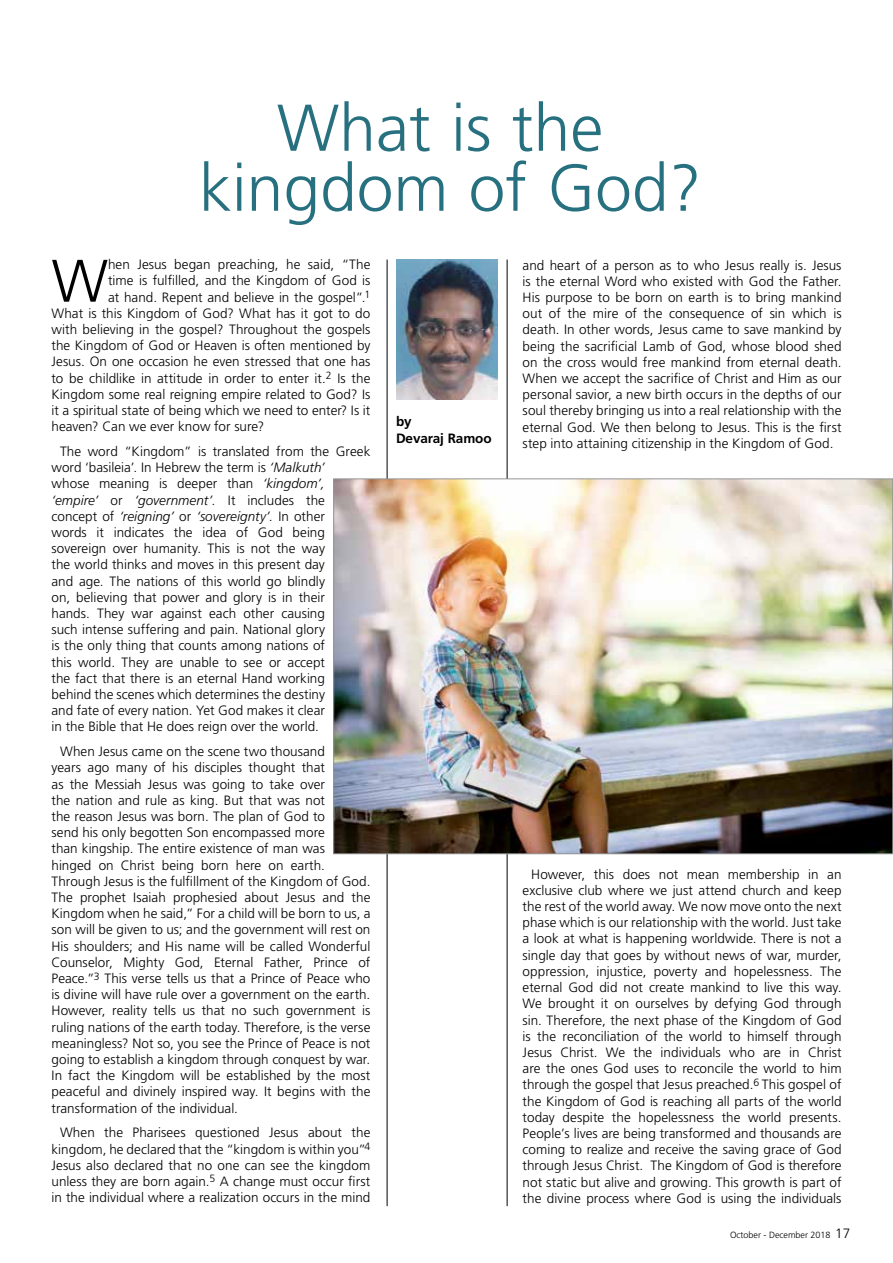
<style>
.page{position:relative;width:893px;height:1263px;background:#fff}
.page>*{position:absolute;margin:0;border:0;box-sizing:border-box;transform-origin:0 0}
.t1{font:300 66px/60px "Frutiger LT Std";color:#27707f;text-align:center}
.t2{font:300 59.85px "Frutiger LT Std";color:#000}
.t3{font:300 13.5px/16.2px "Frutiger LT Std";letter-spacing:.005em;color:#000;text-align:justify}
.t4{font:700 13.5px/16.5px "Frutiger LT Std";letter-spacing:-.01em;color:#000}
.t5{font:300 9px "Frutiger LT Std";color:#000}
.s1{font-style:italic}
.s2{font-size:13.5px}
</style>
<div class="page">
<hr style="left:387px;top:260px;width:1px;height:946px;background:#000">
<hr style="left:507px;top:260px;width:1px;height:946px;background:#000">
<img style="left:335px;top:481px;width:556px;height:371px">
<img style="left:396px;top:260px;width:102px;height:140px">
<h1 class="t1" style="left:199px;top:99px;width:504px">What is the kingdom of God?</h1>
<h2 class="t2" style="left:52px;top:247px;width:58px">W</h2>
<p class="t3" style="left:108px;top:257px;width:264px">hen Jesus began preaching, he said, “The</p>
<p class="t3" style="left:108px;top:273px;width:264px">time is fulfilled, and the Kingdom of God is</p>
<p class="t3" style="left:108px;top:289px;width:264px">at hand. Repent and believe in the gospel”.<sup>1</sup></p>
<p class="t3" style="left:52px;top:305px;width:320px">What is this Kingdom of God? What has it got to do</p>
<p class="t3" style="left:52px;top:321px;width:320px">with believing in the gospel? Throughout the gospels</p>
<p class="t3" style="left:52px;top:338px;width:320px">the Kingdom of God or Heaven is often mentioned by</p>
<p class="t3" style="left:52px;top:354px;width:320px">Jesus. On one occasion he even stressed that one has</p>
<p class="t3" style="left:52px;top:370px;width:320px">to be childlike in attitude in order to enter it.<sup>2</sup> Is the</p>
<p class="t3" style="left:52px;top:386px;width:320px">Kingdom some real reigning empire related to God? Is</p>
<p class="t3" style="left:52px;top:402px;width:320px">it a spiritual state of being which we need to enter? Is it</p>
<p class="t3" style="left:52px;top:419px;width:214px">heaven? Can we ever know for sure?</p>
<p class="t3" style="left:52px;top:443px;width:320px;text-align:left;text-indent:9px">The word “Kingdom” is translated from the Greek word ‘basileia’. In Hebrew the term is <span class="s1">‘Malkuth’<br></span>whose meaning is deeper than <span class="s1">‘kingdom’, ‘empire’</span> or <span class="s1">‘government’.</span> It includes the concept of <span class="s1">‘reigning’</span> or <span class="s1">‘sovereignty’.</span> In other<br>words it indicates the idea of God being sovereign over humanity. This is not the way<br>the world thinks and moves in this present day<br>and age. The nations of this world go blindly<br>on, believing that power and glory is in their<br>hands. They war against each other causing<br>such intense suffering and pain. National glory<br>is the only thing that counts among nations of<br>this world. They are unable to see or accept<br>the fact that there is an eternal Hand working<br>behind the scenes which determines the destiny<br>and fate of every nation. Yet God makes it clear<br>in the Bible that He does reign over the world.</p>
<p class="t3" style="left:52px;top:743px;width:320px;text-align:left;text-indent:9px">When Jesus came on the scene two thousand<br>years ago many of his disciples thought that<br>as the Messiah Jesus was going to take over<br>the nation and rule as king. But that was not<br>the reason Jesus was born. The plan of God to<br>send his only begotten Son encompassed more<br>than kingship. The entire existence of man was<br>hinged on Christ being born here on earth.<br>Through Jesus is the fulfillment of the Kingdom of God.<br>The prophet Isaiah prophesied about Jesus and the Kingdom when he said,” For a child will be born to us, a son will be given to us; and the government will rest on His shoulders; and His name will be called Wonderful Counselor, Mighty God, Eternal Father, Prince of Peace.”<sup>3</sup> This verse tells us that a Prince of Peace who is divine will have rule over a government on the earth.<br>However, reality tells us that no such government is ruling nations of the earth today. Therefore, is the verse meaningless? Not so, you see the Prince of Peace is not going to establish a kingdom through conquest by war.<br>In fact the Kingdom will be established by the most peaceful and divinely inspired way. It begins with the transformation of the individual.</p>
<p class="t3" style="left:52px;top:1125px;width:320px;text-indent:9px">When the Pharisees questioned Jesus about the kingdom, he declared that the “kingdom is within you”<sup>4<br></sup>Jesus also declared that no one can see the kingdom unless they are born again.<sup>5</sup> A change must occur first in the individual where a realization occurs in the mind</p>
<p class="t4" style="left:396px;top:413px;width:97px">by<br>Devaraj Ramoo</p>
<p class="t3" style="left:523px;top:257px;width:320px">and heart of a person as to who Jesus really is. Jesus is the eternal Word who existed with God the Father.<br>His purpose to be born on earth is to bring mankind out of the mire of the consequence of sin which is death. In other words, Jesus came to save mankind by being the sacrificial Lamb of God, whose blood shed on the cross would free mankind from eternal death.<br>When we accept the sacrifice of Christ and Him as our personal savior, a new birth occurs in the depths of our soul thereby bringing us into a real relationship with the eternal God. We then belong to Jesus. This is the first step into attaining citizenship in the Kingdom of God.</p>
<p class="t3" style="left:523px;top:866px;width:320px;text-indent:9px">However, this does not mean membership in an exclusive club where we just attend church and keep the rest of the world away. We now move onto the next phase which is our relationship with the world. Just take a look at what is happening worldwide. There is not a single day that goes by without news of war, murder, oppression, injustice, poverty and hopelessness. The eternal God did not create mankind to live this way.<br>We brought it on ourselves by defying God through sin. Therefore, the next phase of the Kingdom of God is the reconciliation of the world to himself through Jesus Christ. We the individuals who are in Christ are the ones God uses to reconcile the world to him through the gospel that Jesus preached.<sup>6</sup> This gospel of the Kingdom of God is reaching all parts of the world today despite the hopelessness the world presents.<br>People’s lives are being transformed and thousands are coming to realize and receive the saving grace of God through Jesus Christ. The Kingdom of God is therefore not static but alive and growing. This growth is part of the divine process where God is using the individuals</p>
<p class="t5" style="left:730px;top:1230px;width:122px">October - December 2018 <span class="s2">17</span></p>
</div>
